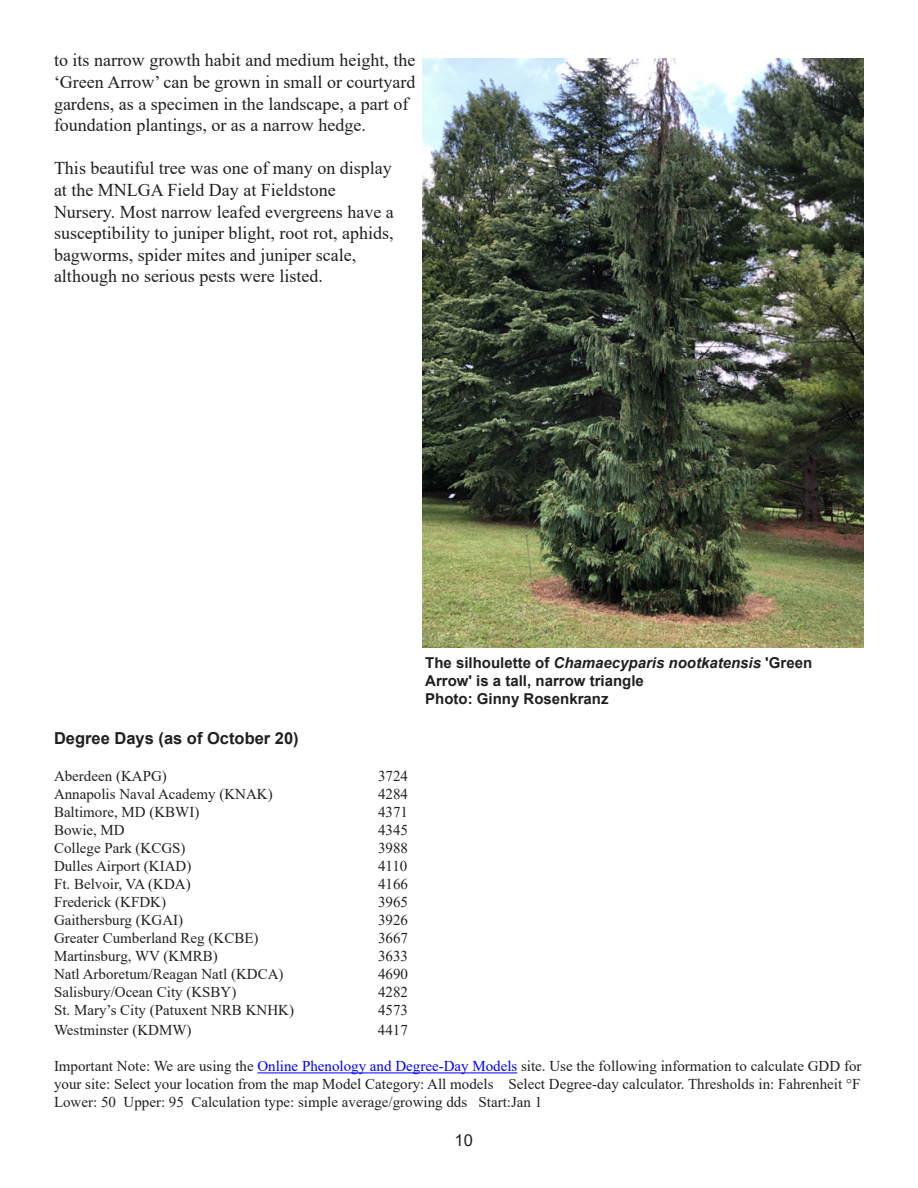
<style>
.page{position:relative;width:918px;height:1188px;background:#fff}
.page>*{position:absolute;margin:0;border:0;box-sizing:border-box;transform-origin:0 0}
.t1{font:18px/21.6px "Times New Roman";color:#231f20}
.t2{font:700 16.5px "Arial";color:#231f20}
.t3{font:16.5px "Arial";color:#231f20}
.t4{font:15px/18px "Times New Roman";color:#231f20;text-align:justify}
.Photo_credit{font:700 15px "Arial";color:#231f20}
.Photo_credit-2{font:italic 700 15px "Arial";color:#231f20}
.s1{font-style:normal}
.s2{color:#00f}
</style>
<div class="page">
<img style="left:422px;top:58px;width:442px;height:589px">
<hr style="left:257px;top:1073px;width:260px;height:1px;background:#00f">
<p class="t1" style="left:54px;top:49px;width:363px">to its narrow growth habit and medium height, the ‘Green Arrow’ can be grown in small or courtyard gardens, as a specimen in the landscape, a part of foundation plantings, or as a narrow hedge.</p>
<p class="t1" style="left:54px;top:157px;width:341px">This beautiful tree was one of many on display at the MNLGA Field Day at Fieldstone Nursery. Most narrow leafed evergreens have a susceptibility to juniper blight, root rot, aphids, bagworms, spider mites and juniper scale, although no serious pests were listed.</p>
<p class="Photo_credit-2" style="left:425px;top:653px;width:389px"><span class="s1">The silhoulette of</span> Chamaecyparis nootkatensis <span class="s1">'Green</span></p>
<p class="Photo_credit" style="left:425px;top:670px;width:220px">Arrow' is a tall, narrow triangle</p>
<p class="Photo_credit" style="left:425px;top:688px;width:185px">Photo: Ginny Rosenkranz</p>
<p class="t2" style="left:54px;top:726px;width:246px">Degree Days (as of October 20)</p>
<p class="t4" style="left:54px;top:767px;width:114px">Aberdeen (KAPG)</p>
<p class="t4" style="left:378px;top:767px;width:31px">3724</p>
<p class="t4" style="left:54px;top:785px;width:220px">Annapolis Naval Academy (KNAK)</p>
<p class="t4" style="left:378px;top:785px;width:31px">4284</p>
<p class="t4" style="left:54px;top:803px;width:147px">Baltimore, MD (KBWI)</p>
<p class="t4" style="left:378px;top:803px;width:31px">4371</p>
<p class="t4" style="left:54px;top:821px;width:72px">Bowie, MD</p>
<p class="t4" style="left:378px;top:821px;width:31px">4345</p>
<p class="t4" style="left:54px;top:839px;width:133px">College Park (KCGS)</p>
<p class="t4" style="left:378px;top:839px;width:31px">3988</p>
<p class="t4" style="left:54px;top:857px;width:139px">Dulles Airport (KIAD)</p>
<p class="t4" style="left:378px;top:857px;width:31px">4110</p>
<p class="t4" style="left:54px;top:875px;width:138px">Ft. Belvoir, VA (KDA)</p>
<p class="t4" style="left:378px;top:875px;width:31px">4166</p>
<p class="t4" style="left:54px;top:893px;width:114px">Frederick (KFDK)</p>
<p class="t4" style="left:378px;top:893px;width:31px">3965</p>
<p class="t4" style="left:54px;top:911px;width:131px">Gaithersburg (KGAI)</p>
<p class="t4" style="left:378px;top:911px;width:31px">3926</p>
<p class="t4" style="left:54px;top:929px;width:206px">Greater Cumberland Reg (KCBE)</p>
<p class="t4" style="left:378px;top:929px;width:31px">3667</p>
<p class="t4" style="left:54px;top:947px;width:165px">Martinsburg, WV (KMRB)</p>
<p class="t4" style="left:378px;top:947px;width:31px">3633</p>
<p class="t4" style="left:54px;top:965px;width:231px">Natl Arboretum/Reagan Natl (KDCA)</p>
<p class="t4" style="left:378px;top:965px;width:31px">4690</p>
<p class="t4" style="left:54px;top:983px;width:184px">Salisbury/Ocean City (KSBY)</p>
<p class="t4" style="left:378px;top:983px;width:31px">4282</p>
<p class="t4" style="left:54px;top:1001px;width:241px">St. Mary’s City (Patuxent NRB KNHK)</p>
<p class="t4" style="left:378px;top:1001px;width:31px">4573</p>
<p class="t4" style="left:54px;top:1021px;width:139px">Westminster (KDMW)</p>
<p class="t4" style="left:378px;top:1021px;width:31px">4417</p>
<p class="t4" style="left:54px;top:1057px;width:809px">Important Note: We are using the <span class="s2">Online Phenology and Degree-Day Models</span> site. Use the following information to calculate GDD for your site: Select your location from the map Model Category: All models Select Degree-day calculator. Thresholds in: Fahrenheit °F Lower: 50 Upper: 95 Calculation type: simple average/growing dds Start:Jan 1</p>
<p class="t3" style="left:455px;top:1129px;width:20px">10</p>
</div>
